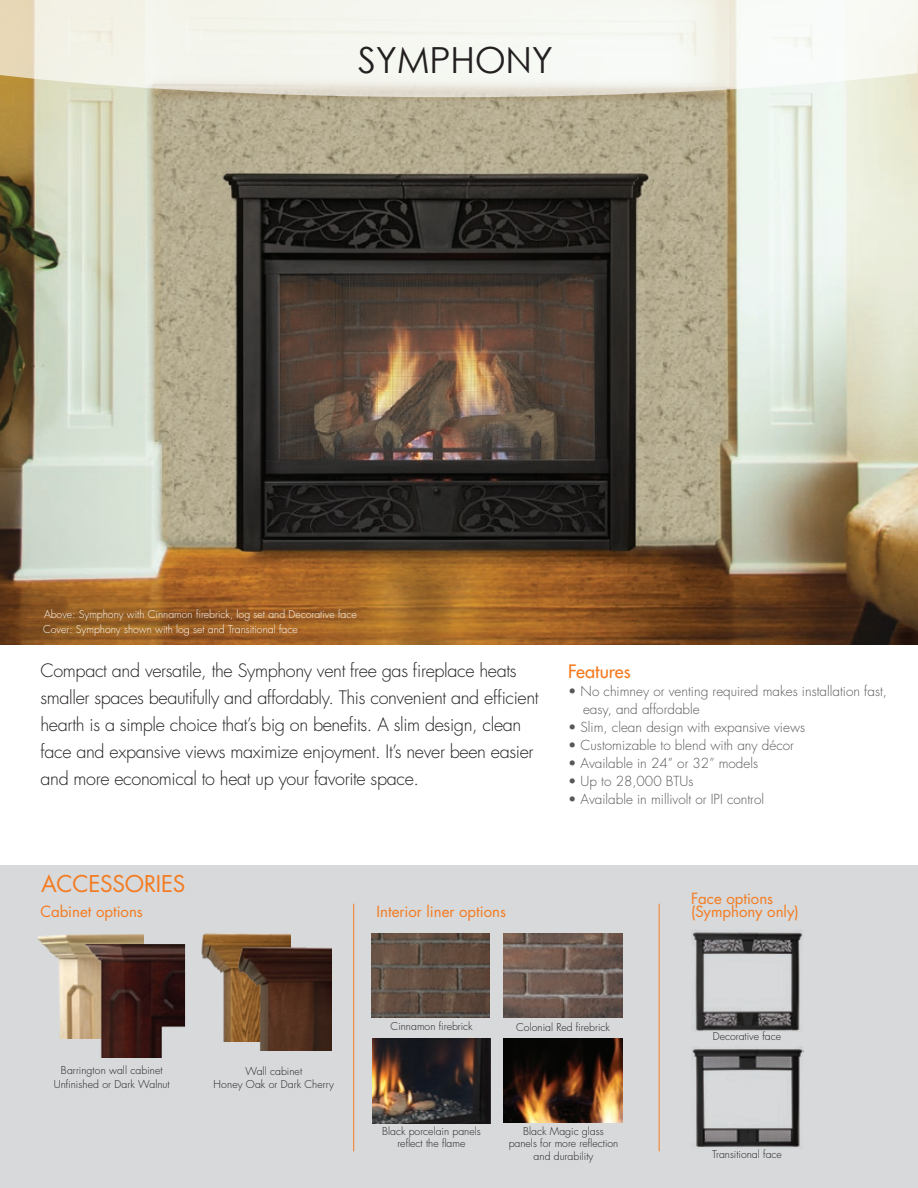
<style>
.page{position:relative;width:918px;height:1188px;background:#fff}
.page>*{position:absolute;margin:0;border:0;box-sizing:border-box;transform-origin:0 0}
.t1{font:36px "Century Gothic";letter-spacing:-.01em;color:#231f20}
.t2{font:22.5px "Futura Std";letter-spacing:-.01em;color:#f47b21}
.t3{font:300 18px/27px "Futura Std";letter-spacing:-.02em;color:#231f20}
.t4{font:500 18px "Futura Std";color:#f47b21}
.t5{font:15px/13.5px "Futura Std";color:#f47b21}
.t6{font:300 13.5px/18px "Futura Std";color:#57585a}
.t7{font:300 10.5px/12.6px "Futura Std";color:#231f20;text-align:center}
.t8{font:300 10.5px "Futura Std";color:#fff}
</style>
<div class="page">
<div style="left:0;top:865px;width:918px;height:323px;background:#d7d9da"></div>
<img style="left:372px;top:1039px;width:119px;height:84px">
<img style="left:0;top:97px;width:918px;height:548px">
<svg style="left:0;top:0;width:917px;height:97px;fill:#f4f6ef"></svg>
<svg style="left:917px;top:0;width:1px;height:97px"></svg>
<img style="left:201px;top:933px;width:90px;height:109px">
<img style="left:237px;top:947px;width:95px;height:103px">
<img style="left:39px;top:934px;width:104px;height:105px">
<img style="left:81px;top:944px;width:104px;height:114px">
<img style="left:372px;top:934px;width:118px;height:84px">
<img style="left:503px;top:1039px;width:119px;height:84px">
<img style="left:503px;top:934px;width:119px;height:84px">
<img style="left:692px;top:930px;width:110px;height:101px">
<img style="left:691px;top:1046px;width:113px;height:102px">
<hr style="left:353px;top:904px;width:1px;height:247px;background:#f47b21">
<hr style="left:659px;top:904px;width:1px;height:247px;background:#f47b21">
<h1 class="t1" style="left:358px;top:35px;width:196px">SYMPHONY</h1>
<p class="t8" style="left:44px;top:608px;width:314px">Above: Symphony with Cinnamon firebrick, log set and Decorative face</p>
<p class="t8" style="left:43px;top:623px;width:256px">Cover: Symphony shown with log set and Transitional face</p>
<p class="t3" style="left:40px;top:657px;width:500px">Compact and versatile, the Symphony vent free gas fireplace heats smaller spaces beautifully and affordably. This convenient and efficient hearth is a simple choice that’s big on benefits. A slim design, clean face and expansive views maximize enjoyment. It’s never been easier and more economical to heat up your favorite space.</p>
<p class="t4" style="left:568px;top:660px;width:64px">Features</p>
<p class="t6" style="left:583px;top:682px;width:306px;text-indent:-15px">• No chimney or venting required makes installation fast, easy, and affordable</p>
<p class="t6" style="left:568px;top:718px;width:239px">• Slim, clean design with expansive views</p>
<p class="t6" style="left:568px;top:736px;width:227px">• Customizable to blend with any décor</p>
<p class="t6" style="left:568px;top:754px;width:192px">• Available in 24” or 32” models</p>
<p class="t6" style="left:568px;top:772px;width:127px">• Up to 28,000 BTUs</p>
<p class="t6" style="left:568px;top:790px;width:198px">• Available in millivolt or IPI control</p>
<p class="t2" style="left:41px;top:869px;width:146px">ACCESSORIES</p>
<p class="t5" style="left:40px;top:905px;width:104px">Cabinet options</p>
<p class="t7" style="left:54px;top:1064px;width:118px;line-height:13.5px">Barrington wall cabinet<br>Unfinished or Dark Walnut</p>
<p class="t7" style="left:214px;top:1065px;width:122px;line-height:13.5px">Wall cabinet<br>Honey Oak or Dark Cherry</p>
<p class="t5" style="left:377px;top:905px;width:131px">Interior liner options</p>
<p class="t7" style="left:391px;top:1021px;width:84px">Cinnamon firebrick</p>
<p class="t7" style="left:516px;top:1021px;width:95px">Colonial Red firebrick</p>
<p class="t7" style="left:382px;top:1125px;width:100px">Black porcelain panels reflect the flame</p>
<p class="t7" style="left:509px;top:1125px;width:111px">Black Magic glass panels for more reflection and durability</p>
<p class="t5" style="left:691px;top:892px;width:109px">Face options (Symphony only)</p>
<p class="t7" style="left:713px;top:1030px;width:70px">Decorative face</p>
<p class="t7" style="left:712px;top:1148px;width:71px">Transitional face</p>
</div>
